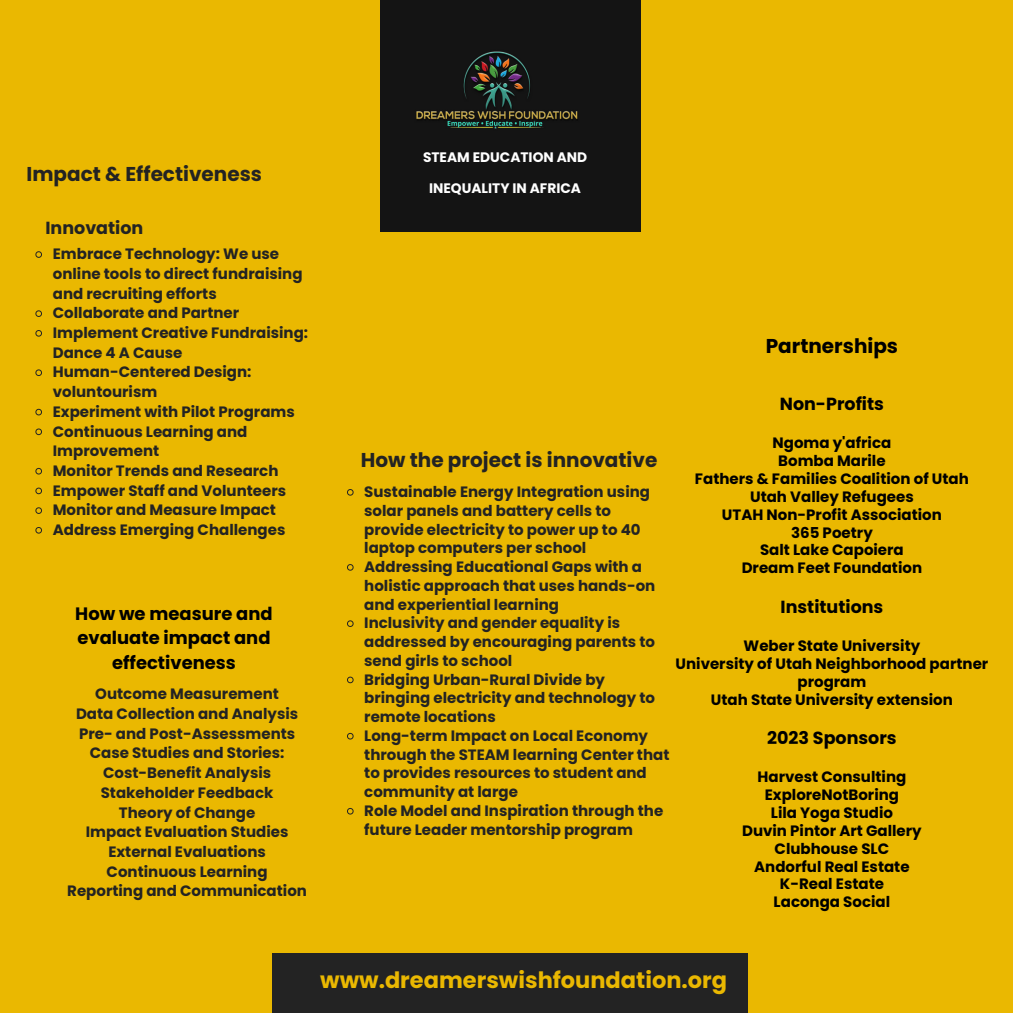
<style>
.page{position:relative;width:1013px;height:1013px;background:#fff}
.page>*{position:absolute;margin:0;border:0;box-sizing:border-box;transform-origin:0 0}
.t1{font:700 22.5px "Poppins";color:#eab801}
.t2{font:700 20px "Poppins";color:#232323}
.t3{font:700 20px "Poppins";color:#000}
.t4{font:700 17.88px/24.4px "Poppins";color:#000;text-align:center}
.t5{font:700 17.5px "Poppins";color:#000}
.t6{font:700 17.5px "Poppins";color:#232323}
.t7{font:700 15px/18.8px "Poppins";color:#232323}
.t8{font:700 15px/17.8px "Poppins";color:#000;text-align:center}
.t9{font:700 13.75px "Poppins";color:#fff}
</style>
<div class="page">
<div style="left:0;top:0;width:1012px;height:1012px;background:#eab801"></div>
<div style="left:380px;top:0;width:260px;height:231px;background:#141414"></div>
<div style="left:273px;top:953px;width:475px;height:59px;background:#232323"></div>
<svg style="left:35px;top:251px;width:7px;height:7px"></svg>
<svg style="left:35px;top:310px;width:7px;height:7px"></svg>
<svg style="left:35px;top:330px;width:7px;height:7px"></svg>
<svg style="left:35px;top:369px;width:7px;height:7px"></svg>
<svg style="left:35px;top:408px;width:7px;height:8px"></svg>
<svg style="left:35px;top:428px;width:7px;height:8px"></svg>
<svg style="left:35px;top:467px;width:7px;height:8px"></svg>
<svg style="left:35px;top:487px;width:7px;height:8px"></svg>
<svg style="left:35px;top:507px;width:7px;height:7px"></svg>
<svg style="left:35px;top:527px;width:7px;height:7px"></svg>
<svg style="left:347px;top:489px;width:7px;height:7px"></svg>
<svg style="left:347px;top:564px;width:7px;height:7px"></svg>
<svg style="left:347px;top:620px;width:7px;height:7px"></svg>
<svg style="left:347px;top:676px;width:7px;height:8px"></svg>
<svg style="left:347px;top:732px;width:7px;height:8px"></svg>
<svg style="left:347px;top:808px;width:7px;height:7px"></svg>
<p class="t2" style="left:27px;top:160px;width:237px">Impact &amp; Effectiveness</p>
<p class="t6" style="left:45px;top:216px;width:99px">Innovation</p>
<p class="t7" style="left:53px;top:244px;width:251px;line-height:19.8px">Embrace Technology: We use online tools to direct fundraising and recruiting efforts</p>
<p class="t7" style="left:53px;top:304px;width:188px">Collaborate and Partner</p>
<p class="t7" style="left:53px;top:323px;width:257px;line-height:19.8px">Implement Creative Fundraising:<br>Dance 4 A Cause</p>
<p class="t7" style="left:53px;top:362px;width:200px;line-height:19.8px">Human-Centered Design: voluntourism</p>
<p class="t7" style="left:53px;top:402px;width:243px">Experiment with Pilot Programs</p>
<p class="t7" style="left:53px;top:421px;width:196px;line-height:19.8px">Continuous Learning and<br>Improvement</p>
<p class="t7" style="left:53px;top:461px;width:227px">Monitor Trends and Research</p>
<p class="t7" style="left:53px;top:481px;width:235px">Empower Staff and Volunteers</p>
<p class="t7" style="left:53px;top:500px;width:225px">Monitor and Measure Impact</p>
<p class="t7" style="left:53px;top:520px;width:234px">Address Emerging Challenges</p>
<p class="t4" style="left:75px;top:601px;width:199px">How we measure and evaluate impact and effectiveness</p>
<p class="t7" style="left:95px;top:684px;width:185px">Outcome Measurement</p>
<p class="t7" style="left:76px;top:704px;width:224px">Data Collection and Analysis</p>
<p class="t7" style="left:79px;top:724px;width:218px">Pre- and Post-Assessments</p>
<p class="t7" style="left:90px;top:743px;width:196px">Case Studies and Stories:</p>
<p class="t7" style="left:103px;top:763px;width:170px">Cost-Benefit Analysis</p>
<p class="t7" style="left:101px;top:783px;width:174px">Stakeholder Feedback</p>
<p class="t7" style="left:119px;top:802px;width:138px">Theory of Change</p>
<p class="t7" style="left:86px;top:822px;width:204px">Impact Evaluation Studies</p>
<p class="t7" style="left:108px;top:842px;width:159px">External Evaluations</p>
<p class="t7" style="left:107px;top:862px;width:162px">Continuous Learning</p>
<p class="t7" style="left:67px;top:881px;width:241px">Reporting and Communication</p>
<p class="t9" style="left:423px;top:148px;width:166px">STEAM EDUCATION AND</p>
<p class="t9" style="left:429px;top:179px;width:153px">INEQUALITY IN AFRICA</p>
<p class="t3" style="left:765px;top:332px;width:134px">Partnerships</p>
<p class="t5" style="left:779px;top:391px;width:106px">Non-Profits</p>
<p class="t8" style="left:772px;top:434px;width:120px">Ngoma y'africa</p>
<p class="t8" style="left:778px;top:452px;width:109px">Bomba Marile</p>
<p class="t8" style="left:695px;top:470px;width:275px">Fathers &amp; Families Coalition of Utah</p>
<p class="t8" style="left:750px;top:488px;width:165px">Utah Valley Refugees</p>
<p class="t8" style="left:722px;top:505px;width:221px">UTAH Non-Profit Association</p>
<p class="t8" style="left:791px;top:523px;width:83px">365 Poetry</p>
<p class="t8" style="left:760px;top:541px;width:145px">Salt Lake Capoiera</p>
<p class="t8" style="left:741px;top:559px;width:182px">Dream Feet Foundation</p>
<p class="t5" style="left:780px;top:594px;width:104px">Institutions</p>
<p class="t8" style="left:743px;top:637px;width:178px">Weber State University</p>
<p class="t8" style="left:675px;top:654px;width:314px">University of Utah Neighborhood partner program</p>
<p class="t8" style="left:711px;top:690px;width:243px">Utah State University extension</p>
<p class="t5" style="left:767px;top:725px;width:131px">2023 Sponsors</p>
<p class="t8" style="left:757px;top:768px;width:150px">Harvest Consulting</p>
<p class="t8" style="left:764px;top:786px;width:136px">ExploreNotBoring</p>
<p class="t8" style="left:770px;top:804px;width:124px">Lila Yoga Studio</p>
<p class="t8" style="left:742px;top:821px;width:181px">Duvin Pintor Art Gallery</p>
<p class="t8" style="left:774px;top:839px;width:116px">Clubhouse SLC</p>
<p class="t8" style="left:754px;top:857px;width:157px">Andorful Real Estate</p>
<p class="t8" style="left:780px;top:875px;width:106px">K-Real Estate</p>
<p class="t8" style="left:773px;top:893px;width:118px">Laconga Social</p>
<p class="t2" style="left:361px;top:446px;width:298px">How the project is innovative</p>
<p class="t7" style="left:364px;top:482px;width:287px">Sustainable Energy Integration using solar panels and battery cells to provide electricity to power up to 40 laptop computers per school</p>
<p class="t7" style="left:364px;top:557px;width:292px">Addressing Educational Gaps with a holistic approach that uses hands-on and experiential learning</p>
<p class="t7" style="left:364px;top:613px;width:292px">Inclusivity and gender equality is addressed by encouraging parents to send girls to school</p>
<p class="t7" style="left:364px;top:670px;width:292px">Bridging Urban-Rural Divide by bringing electricity and technology to remote locations</p>
<p class="t7" style="left:364px;top:726px;width:307px">Long-term Impact on Local Economy through the STEAM learning Center that to provides resources to student and community at large</p>
<p class="t7" style="left:364px;top:801px;width:300px">Role Model and Inspiration through the future Leader mentorship program</p>
<p class="t1" style="left:320px;top:963px;width:408px">www.dreamerswishfoundation.org</p>
</div>
